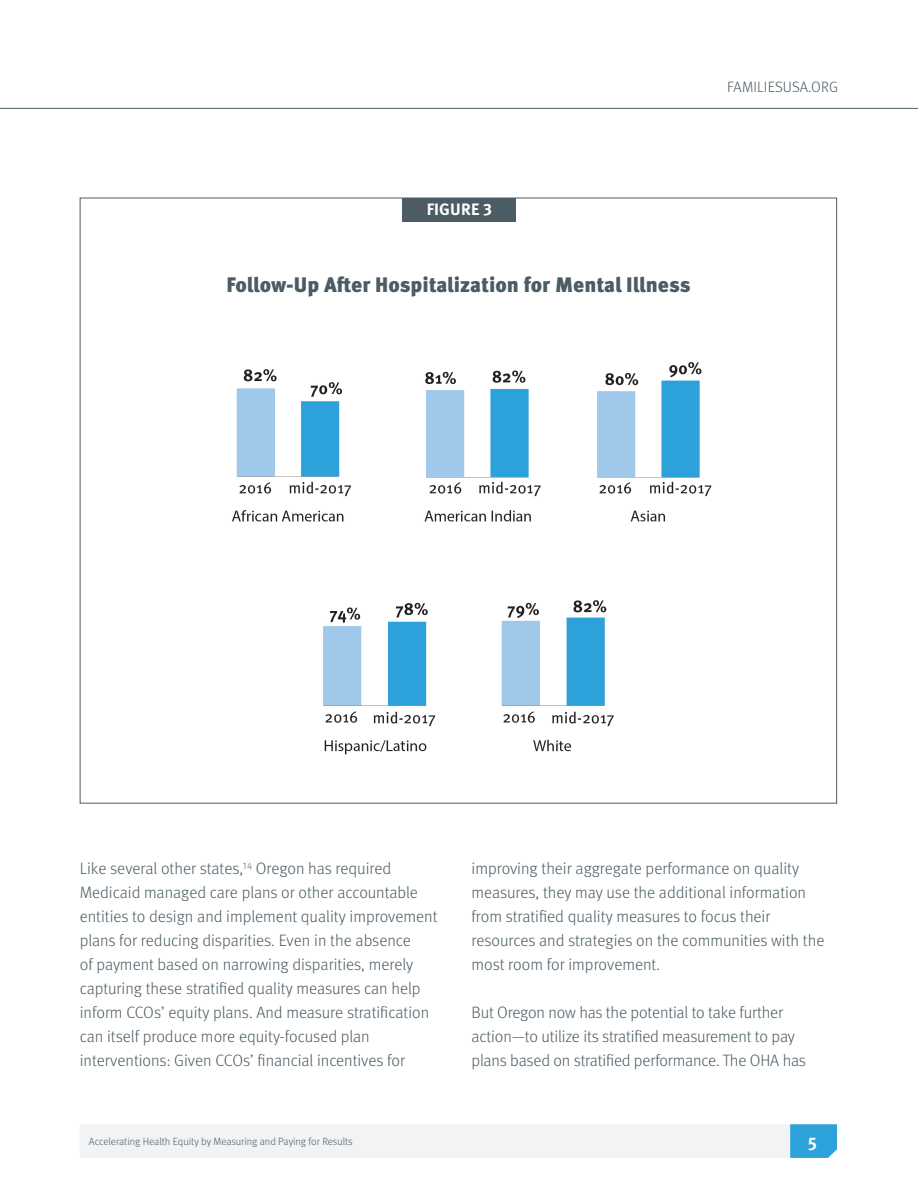
<style>
.page{position:relative;width:918px;height:1188px;background:#fff}
.page>*{position:absolute;margin:0;border:0;box-sizing:border-box;transform-origin:0 0}
.FIGURE_HEADER{font:900 21px "Meta OT";color:#4b5c65}
.t1{font:700 18px "Meta OT";color:#fff}
.t2{font:300 16.5px/24px "Meta OT";color:#4b5c65}
.FIGURE_HEADER-2{font:700 16.5px "Meta OT";letter-spacing:.01em;color:#fff}
.t3{font:300 15px "Meta OT";letter-spacing:.01em;color:#4b5c65}
.t4{font:300 10.5px "Meta OT";color:#4b5c65}
</style>
<div class="page">
<div style="left:80px;top:1124px;width:757px;height:34px;background:#f2f3f4"></div>
<hr style="left:0;top:108px;width:918px;height:1px;background:#4b5c65">
<div style="left:403px;top:198px;width:113px;height:23px;background:#4b5c65"></div>
<img style="left:232px;top:362px;width:480px;height:393px">
<p class="t3" style="left:727px;top:78px;width:113px">FAMILIESUSA.ORG</p>
<p class="FIGURE_HEADER-2" style="left:427px;top:199px;width:67px">FIGURE 3</p>
<p class="FIGURE_HEADER" style="left:226px;top:272px;width:466px">Follow-Up After Hospitalization for Mental Illness</p>
<p class="t2" style="left:80px;top:857px;width:359px">Like several other states,<sup>14</sup> Oregon has required Medicaid managed care plans or other accountable entities to design and implement quality improvement plans for reducing disparities. Even in the absence<br>of payment based on narrowing disparities, merely capturing these stratified quality measures can help inform CCOs’ equity plans. And measure stratification can itself produce more equity-focused plan interventions: Given CCOs’ financial incentives for</p>
<p class="t2" style="left:472px;top:857px;width:354px">improving their aggregate performance on quality measures, they may use the additional information from stratified quality measures to focus their resources and strategies on the communities with the most room for improvement.</p>
<p class="t2" style="left:472px;top:1001px;width:336px">But Oregon now has the potential to take further action—to utilize its stratified measurement to pay plans based on stratified performance. The OHA has</p>
<p class="t4" style="left:89px;top:1135px;width:265px">Accelerating Health Equity by Measuring and Paying for Results</p>
<p class="t1" style="left:808px;top:1129px;width:11px">5</p>
</div>
